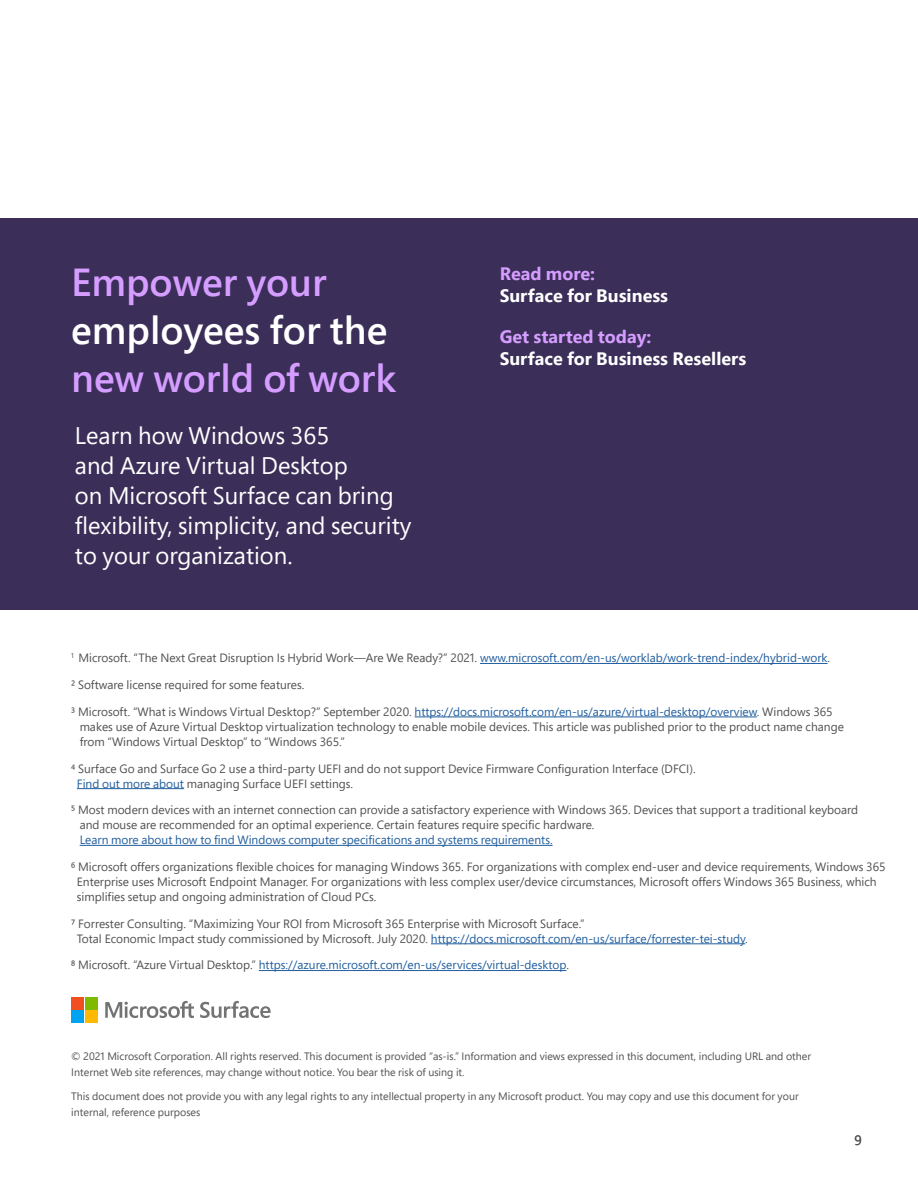
<style>
.page{position:relative;width:918px;height:1188px;background:#fff}
.page>*{position:absolute;margin:0;border:0;box-sizing:border-box;transform-origin:0 0}
.t1{font:600 39px "Segoe Pro";color:#d59dff}
.t2{font:600 39px "Segoe Pro";color:#fff}
.t3{font:24px/30px "Segoe Pro";color:#fff}
.t4{font:700 18px "Segoe Pro";color:#fff}
.t5{font:700 18px "Segoe Pro";color:#d59dff}
.t6{font:13.5px "Segoe Pro";color:#505050}
.t7{font:12px/15px "Segoe Pro";color:#515151}
.t8{font:12px "Segoe Pro";color:#215e9e}
.t9{font:10.8px/16px "Segoe Pro";color:#515151}
.s1{color:#215e9e}
.s2{color:#515151}
</style>
<div class="page">
<div style="left:0;top:218px;width:918px;height:392px;background:#3b2e58"></div>
<hr style="left:480px;top:663px;width:348px;height:1px;background:#215e9e">
<hr style="left:415px;top:717px;width:342px;height:1px;background:#215e9e">
<hr style="left:77px;top:788px;width:107px;height:1px;background:#215e9e">
<hr style="left:80px;top:845px;width:473px;height:1px;background:#215e9e">
<hr style="left:431px;top:943px;width:314px;height:1px;background:#215e9e">
<hr style="left:259px;top:970px;width:307px;height:1px;background:#215e9e">
<svg style="left:105px;top:1001px;width:166px;height:17px"></svg>
<div style="left:71px;top:997px;width:13px;height:12px;background:#f24f21"></div>
<div style="left:85px;top:997px;width:12px;height:12px;background:#80ba00"></div>
<div style="left:71px;top:1011px;width:13px;height:12px;background:#00a3f0"></div>
<div style="left:85px;top:1011px;width:12px;height:12px;background:#ffba00"></div>
<h1 class="t1" style="left:71px;top:255px;width:257px">Empower your</h1>
<h1 class="t2" style="left:71px;top:303px;width:318px">employees for the</h1>
<h1 class="t1" style="left:71px;top:351px;width:326px">new world of work</h1>
<h2 class="t3" style="left:75px;top:420px;width:338px">Learn how Windows 365<br>and Azure Virtual Desktop<br>on Microsoft Surface can bring flexibility, simplicity, and security to your organization.</h2>
<h3 class="t5" style="left:500px;top:261px;width:97px">Read more:</h3>
<h3 class="t4" style="left:500px;top:283px;width:170px">Surface for Business</h3>
<h3 class="t5" style="left:500px;top:324px;width:153px">Get started today:</h3>
<h3 class="t4" style="left:500px;top:346px;width:248px">Surface for Business Resellers</h3>
<p class="t7" style="left:71px;top:650px;width:760px"><sup>1</sup> Microsoft. “The Next Great Disruption Is Hybrid Work—Are We Ready?” 2021. <span class="s1">www.microsoft.com/en-us/worklab/work-trend-index/hybrid-work</span>.</p>
<p class="t7" style="left:71px;top:677px;width:235px">² Software license required for some features.</p>
<p class="t7" style="left:80px;top:704px;width:766px;text-indent:-8px">³ Microsoft. “What is Windows Virtual Desktop?” September 2020. <span class="s1">https://docs.microsoft.com/en-us/azure/virtual-desktop/overview</span>. Windows 365 makes use of Azure Virtual Desktop virtualization technology to enable mobile devices. This article was published prior to the product name change from “Windows Virtual Desktop” to “Windows 365.”</p>
<p class="t7" style="left:77px;top:761px;width:620px;text-indent:-6px">⁴ Surface Go and Surface Go 2 use a third-party UEFI and do not support Device Firmware Configuration Interface (DFCI).<br><span class="s1">Find out more about</span> managing Surface UEFI settings.</p>
<p class="t7" style="left:80px;top:802px;width:780px;text-indent:-8px">⁵ Most modern devices with an internet connection can provide a satisfactory experience with Windows 365. Devices that support a traditional keyboard and mouse are recommended for an optimal experience. Certain features require specific hardware.</p>
<p class="t8" style="left:80px;top:832px;width:474px">Learn more about how to find Windows computer specifications and systems requirements.</p>
<p class="t7" style="left:77px;top:859px;width:810px;text-indent:-6px">⁶ Microsoft offers organizations flexible choices for managing Windows 365. For organizations with complex end-user and device requirements, Windows 365<br>Enterprise uses Microsoft Endpoint Manager. For organizations with less complex user/device circumstances, Microsoft offers Windows 365 Business, which simplifies setup and ongoing administration of Cloud PCs.</p>
<p class="t7" style="left:77px;top:916px;width:672px;text-indent:-6px">⁷ Forrester Consulting. “Maximizing Your ROI from Microsoft 365 Enterprise with Microsoft Surface.”<br>Total Economic Impact study commissioned by Microsoft. July 2020. <span class="s1">https://docs.microsoft.com/en-us/surface/forrester-tei-study</span>.</p>
<p class="t8" style="left:71px;top:957px;width:499px"><span class="s2">⁸ Microsoft. “Azure Virtual Desktop.”</span> https://azure.microsoft.com/en-us/services/virtual-desktop<span class="s2">.</span></p>
<p class="t9" style="left:71px;top:1048px;width:741px">© 2021 Microsoft Corporation. All rights reserved. This document is provided “as-is.” Information and views expressed in this document, including URL and other<br>Internet Web site references, may change without notice. You bear the risk of using it.</p>
<p class="t9" style="left:71px;top:1088px;width:729px">This document does not provide you with any legal rights to any intellectual property in any Microsoft product. You may copy and use this document for your internal, reference purposes</p>
<p class="t6" style="left:855px;top:1131px;width:9px">9</p>
</div>
